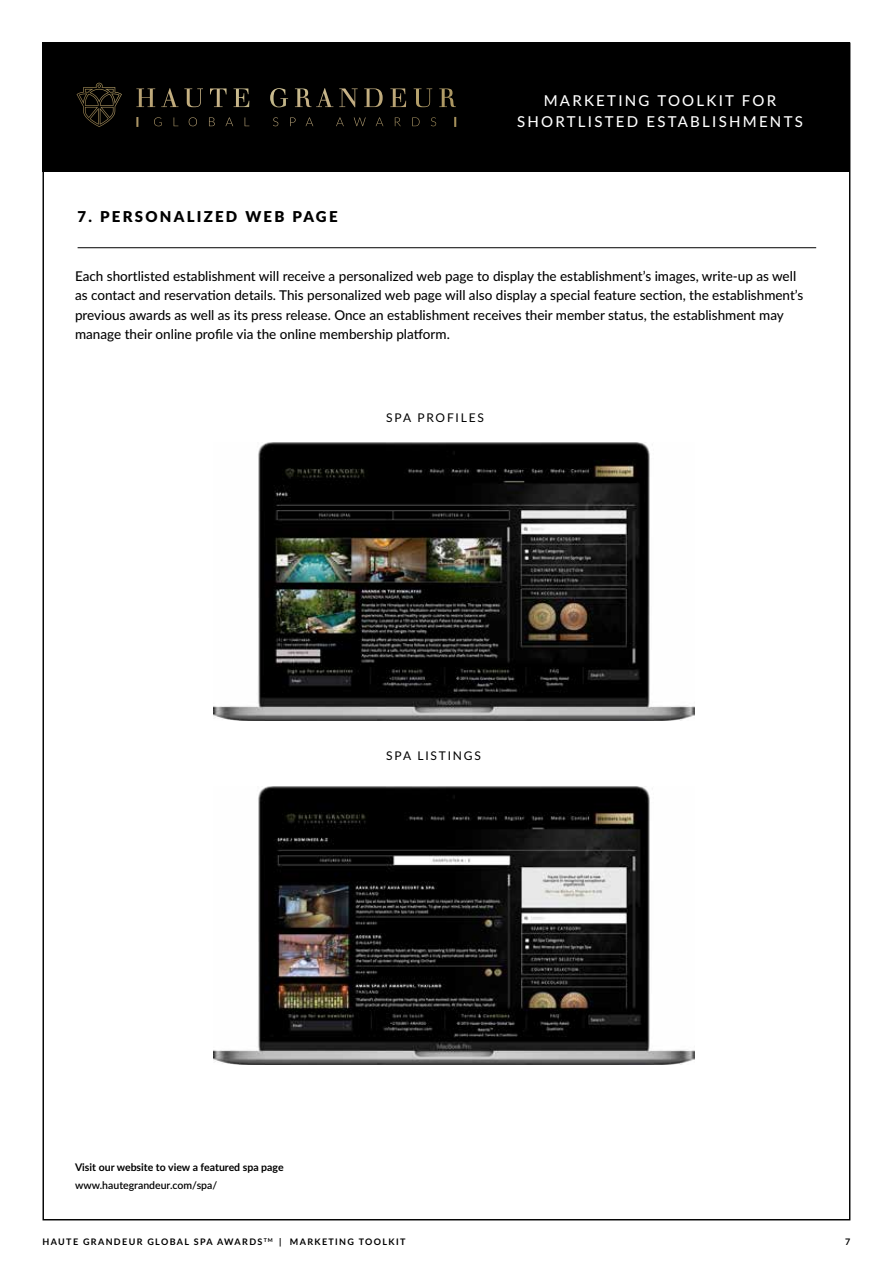
<style>
.page{position:relative;width:893px;height:1263px;background:#fff}
.page>*{position:absolute;margin:0;border:0;box-sizing:border-box;transform-origin:0 0}
.t1{font:500 15px/21px "Lato";letter-spacing:.15em;color:#fff;text-align:center}
.t2{font:900 15px "Lato";letter-spacing:.15em;color:#000}
.t3{font:500 13.5px/19.5px "Lato";color:#000}
.t4{font:12px "Lato";letter-spacing:.15em;color:#000}
.t5{font:700 10.5px "Lato";color:#000}
.t6{font:600 10.5px "Lato";color:#000}
.t7{font:700 9px "Lato";letter-spacing:.15em;color:#000}
</style>
<div class="page">
<div style="left:43px;top:43px;width:807px;height:129px;background:#000"></div>
<hr style="left:78px;top:247px;width:738px;height:1px;background:#000">
<img style="left:213px;top:443px;width:481px;height:278px">
<img style="left:213px;top:787px;width:481px;height:277px">
<img style="left:77px;top:83px;width:379px;height:44px">
<p class="t2" style="left:78px;top:205px;width:262px">7. PERSONALIZED WEB PAGE</p>
<p class="t1" style="left:517px;top:90px;width:287px">MARKETING TOOLKIT FOR<br>SHORTLISTED ESTABLISHMENTS</p>
<p class="t3" style="left:75px;top:266px;width:730px">Each shortlisted establishment will receive a personalized web page to display the establishment’s images, write-up as well as contact and reservation details. This personalized web page will also display a special feature section, the establishment’s previous awards as well as its press release. Once an establishment receives their member status, the establishment may manage their online profile via the online membership platform.</p>
<p class="t4" style="left:386px;top:409px;width:99px">SPA PROFILES</p>
<p class="t4" style="left:386px;top:746px;width:96px">SPA LISTINGS</p>
<p class="t5" style="left:75px;top:1159px;width:210px">Visit our website to view a featured spa page</p>
<p class="t6" style="left:75px;top:1177px;width:144px">www.hautegrandeur.com/spa/</p>
<p class="t7" style="left:43px;top:1235px;width:364px">HAUTE GRANDEUR GLOBAL SPA AWARDS <sup>TM</sup> | MARKETING TOOLKIT</p>
<p class="t7" style="left:845px;top:1235px;width:7px">7</p>
</div>
